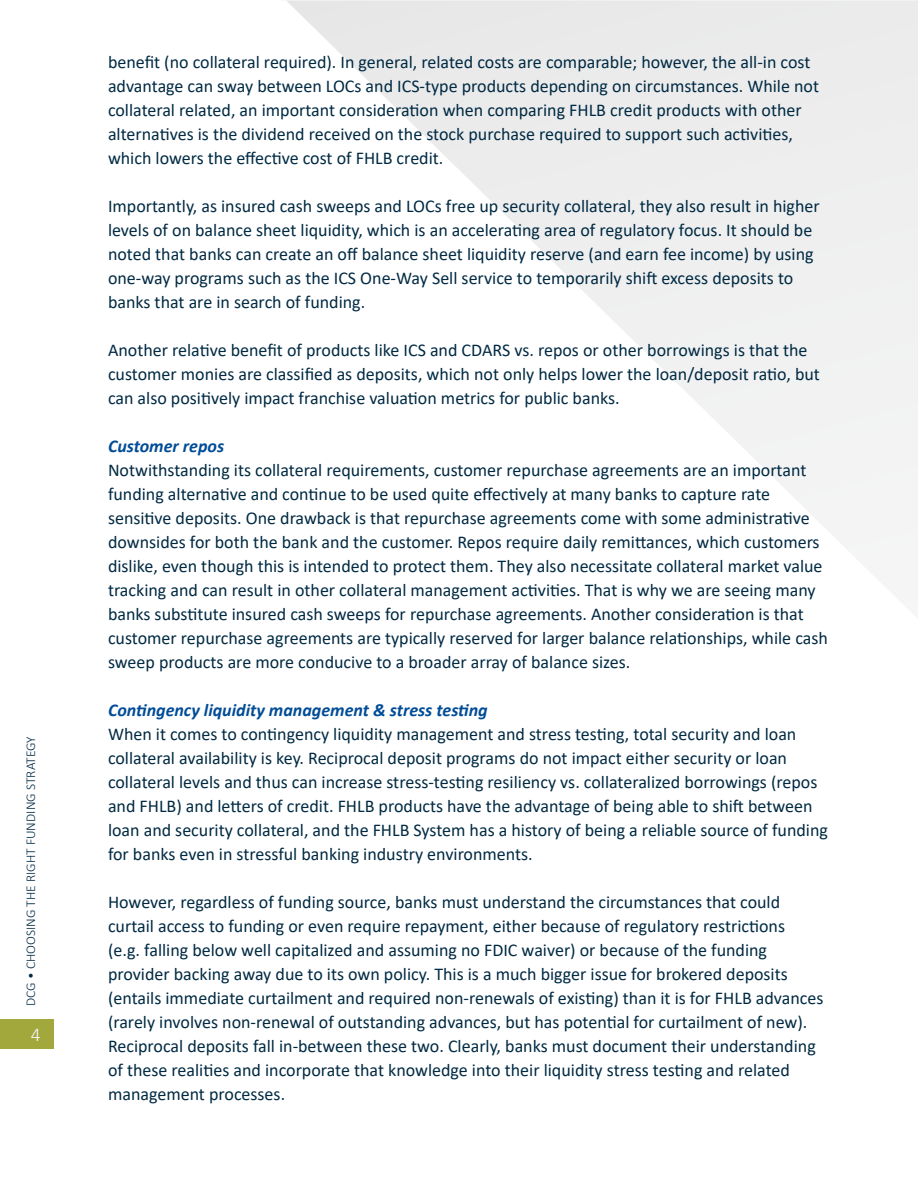
<style>
.page{position:relative;width:918px;height:1188px;background:#fff}
.page>*{position:absolute;margin:0;border:0;box-sizing:border-box;transform-origin:0 0}
.t1{font:300 19.5px "Calibri";color:#f4f5f6}
.BOLD_COPY{font:18px/24px "Calibri";color:#002a43}
.BOLD_COPY-2{font:italic 700 18px "Calibri";color:#004c97}
.t2{font:300 13.5px "Calibri";color:#002a43}
</style>
<div class="page">
<svg style="left:286px;top:0;width:632px;height:554px"></svg>
<div style="left:0;top:1019px;width:54px;height:29px;background:#a2a83b"></div>
<p class="t2" style="left:22px;top:1006px;width:271px;rotate:-90deg">DCG • CHOOSING THE RIGHT FUNDING STRATEGY</p>
<p class="t1" style="left:31px;top:1022px;width:11px">4</p>
<p class="BOLD_COPY" style="left:108px;top:49px;width:713px">benefit (no collateral required). In general, related costs are comparable; however, the all-in cost advantage can sway between LOCs and ICS-type products depending on circumstances. While not collateral related, an important consideration when comparing FHLB credit products with other alternatives is the dividend received on the stock purchase required to support such activities, which lowers the effective cost of FHLB credit.</p>
<p class="BOLD_COPY" style="left:108px;top:193px;width:713px">Importantly, as insured cash sweeps and LOCs free up security collateral, they also result in higher levels of on balance sheet liquidity, which is an accelerating area of regulatory focus. It should be noted that banks can create an off balance sheet liquidity reserve (and earn fee income) by using one-way programs such as the ICS One-Way Sell service to temporarily shift excess deposits to banks that are in search of funding.</p>
<p class="BOLD_COPY" style="left:108px;top:337px;width:713px">Another relative benefit of products like ICS and CDARS vs. repos or other borrowings is that the customer monies are classified as deposits, which not only helps lower the loan/deposit ratio, but can also positively impact franchise valuation metrics for public banks.</p>
<p class="BOLD_COPY-2" style="left:108px;top:433px;width:118px">Customer repos</p>
<p class="BOLD_COPY" style="left:108px;top:457px;width:721px">Notwithstanding its collateral requirements, customer repurchase agreements are an important funding alternative and continue to be used quite effectively at many banks to capture rate sensitive deposits. One drawback is that repurchase agreements come with some administrative downsides for both the bank and the customer. Repos require daily remittances, which customers dislike, even though this is intended to protect them. They also necessitate collateral market value tracking and can result in other collateral management activities. That is why we are seeing many banks substitute insured cash sweeps for repurchase agreements. Another consideration is that customer repurchase agreements are typically reserved for larger balance relationships, while cash sweep products are more conducive to a broader array of balance sizes.</p>
<p class="BOLD_COPY-2" style="left:108px;top:697px;width:381px">Contingency liquidity management &amp; stress testing</p>
<p class="BOLD_COPY" style="left:108px;top:721px;width:721px">When it comes to contingency liquidity management and stress testing, total security and loan collateral availability is key. Reciprocal deposit programs do not impact either security or loan collateral levels and thus can increase stress-testing resiliency vs. collateralized borrowings (repos and FHLB) and letters of credit. FHLB products have the advantage of being able to shift between loan and security collateral, and the FHLB System has a history of being a reliable source of funding for banks even in stressful banking industry environments.</p>
<p class="BOLD_COPY" style="left:108px;top:889px;width:717px">However, regardless of funding source, banks must understand the circumstances that could curtail access to funding or even require repayment, either because of regulatory restrictions<br>(e.g. falling below well capitalized and assuming no FDIC waiver) or because of the funding provider backing away due to its own policy. This is a much bigger issue for brokered deposits (entails immediate curtailment and required non-renewals of existing) than it is for FHLB advances (rarely involves non-renewal of outstanding advances, but has potential for curtailment of new).<br>Reciprocal deposits fall in-between these two. Clearly, banks must document their understanding of these realities and incorporate that knowledge into their liquidity stress testing and related management processes.</p>
</div>
